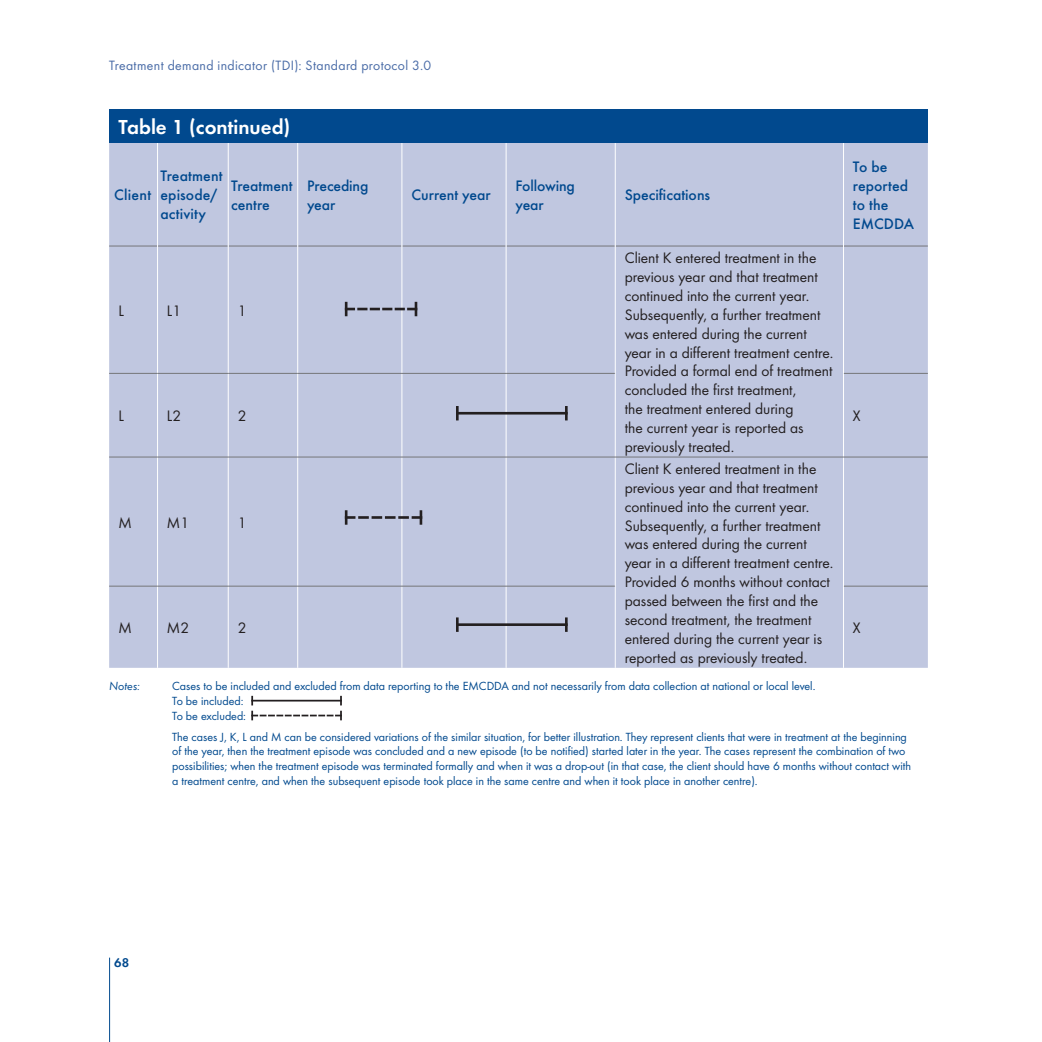
<style>
.page{position:relative;width:1042px;height:1042px;background:#fff}
.page>*{position:absolute;margin:0;border:0;box-sizing:border-box;transform-origin:0 0}
.Table_title{font:21px "Futura Dem";color:#fff}
.Table_text{font:15.75px/18.9px "Futura Boo";color:#231f20}
.Column_title{font:500 15.75px/18.9px "Futura";color:#01498e}
.t1{font:14px "Futura Boo";letter-spacing:.03em;color:#4a6ca7}
.t2{font:13.12px "Futura Dem";color:#01498e}
.Table_notes{font:12.25px/14.7px "Futura Boo";color:#01498e}
.Table_notes-2{font:12.25px "Futura Boo Obl";color:#01498e}
</style>
<div class="page">
<hr style="left:109px;top:957px;width:1px;height:85px;background:#01498e">
<div style="left:109px;top:109px;width:819px;height:34px;background:#01498e"></div>
<div style="left:109px;top:143px;width:819px;height:525px;background:#c0c7e0"></div>
<hr style="left:109px;top:246px;width:48px;height:1px;background:#757679">
<hr style="left:158px;top:246px;width:70px;height:1px;background:#757679">
<hr style="left:229px;top:246px;width:68px;height:1px;background:#757679">
<hr style="left:298px;top:246px;width:103px;height:1px;background:#757679">
<hr style="left:402px;top:246px;width:104px;height:1px;background:#757679">
<hr style="left:506px;top:246px;width:109px;height:1px;background:#757679">
<hr style="left:616px;top:246px;width:227px;height:1px;background:#757679">
<hr style="left:844px;top:246px;width:84px;height:1px;background:#757679">
<hr style="left:157px;top:143px;width:1px;height:103px;background:#fff">
<hr style="left:228px;top:143px;width:1px;height:103px;background:#fff">
<hr style="left:297px;top:143px;width:1px;height:103px;background:#fff">
<hr style="left:401px;top:143px;width:1px;height:103px;background:#fff">
<hr style="left:506px;top:143px;width:1px;height:103px;background:#fff">
<hr style="left:615px;top:143px;width:1px;height:103px;background:#fff">
<hr style="left:843px;top:143px;width:1px;height:103px;background:#fff">
<hr style="left:157px;top:246px;width:1px;height:127px;background:#fff">
<hr style="left:228px;top:246px;width:1px;height:127px;background:#fff">
<hr style="left:297px;top:246px;width:1px;height:127px;background:#fff">
<hr style="left:401px;top:246px;width:1px;height:127px;background:#fff">
<hr style="left:506px;top:246px;width:1px;height:127px;background:#fff">
<hr style="left:615px;top:246px;width:1px;height:127px;background:#fff">
<hr style="left:843px;top:246px;width:1px;height:127px;background:#fff">
<hr style="left:157px;top:374px;width:1px;height:83px;background:#fff">
<hr style="left:228px;top:374px;width:1px;height:83px;background:#fff">
<hr style="left:297px;top:374px;width:1px;height:83px;background:#fff">
<hr style="left:401px;top:374px;width:1px;height:83px;background:#fff">
<hr style="left:506px;top:374px;width:1px;height:83px;background:#fff">
<hr style="left:615px;top:373px;width:1px;height:84px;background:#fff">
<hr style="left:843px;top:373px;width:1px;height:84px;background:#fff">
<hr style="left:157px;top:457px;width:1px;height:129px;background:#fff">
<hr style="left:228px;top:457px;width:1px;height:129px;background:#fff">
<hr style="left:297px;top:457px;width:1px;height:129px;background:#fff">
<hr style="left:401px;top:457px;width:1px;height:129px;background:#fff">
<hr style="left:506px;top:457px;width:1px;height:129px;background:#fff">
<hr style="left:615px;top:457px;width:1px;height:129px;background:#fff">
<hr style="left:843px;top:457px;width:1px;height:129px;background:#fff">
<hr style="left:157px;top:586px;width:1px;height:82px;background:#fff">
<hr style="left:228px;top:586px;width:1px;height:82px;background:#fff">
<hr style="left:297px;top:586px;width:1px;height:82px;background:#fff">
<hr style="left:401px;top:586px;width:1px;height:82px;background:#fff">
<hr style="left:506px;top:586px;width:1px;height:82px;background:#fff">
<hr style="left:615px;top:586px;width:1px;height:82px;background:#fff">
<hr style="left:843px;top:586px;width:1px;height:82px;background:#fff">
<hr style="left:109px;top:373px;width:49px;height:1px;background:#757679">
<hr style="left:158px;top:373px;width:70px;height:1px;background:#757679">
<hr style="left:228px;top:373px;width:70px;height:1px;background:#757679">
<hr style="left:298px;top:373px;width:104px;height:1px;background:#757679">
<hr style="left:402px;top:373px;width:104px;height:1px;background:#757679">
<hr style="left:506px;top:373px;width:109px;height:1px;background:#757679">
<hr style="left:615px;top:457px;width:228px;height:1px;background:#757679">
<hr style="left:844px;top:373px;width:84px;height:1px;background:#757679">
<hr style="left:109px;top:457px;width:49px;height:1px;background:#757679">
<hr style="left:158px;top:457px;width:70px;height:1px;background:#757679">
<hr style="left:228px;top:457px;width:70px;height:1px;background:#757679">
<hr style="left:298px;top:457px;width:104px;height:1px;background:#757679">
<hr style="left:402px;top:457px;width:104px;height:1px;background:#757679">
<hr style="left:506px;top:457px;width:109px;height:1px;background:#757679">
<hr style="left:843px;top:457px;width:85px;height:1px;background:#757679">
<hr style="left:109px;top:586px;width:49px;height:1px;background:#757679">
<hr style="left:158px;top:586px;width:70px;height:1px;background:#757679">
<hr style="left:228px;top:586px;width:70px;height:1px;background:#757679">
<hr style="left:298px;top:586px;width:104px;height:1px;background:#757679">
<hr style="left:402px;top:586px;width:104px;height:1px;background:#757679">
<hr style="left:506px;top:586px;width:109px;height:1px;background:#757679">
<hr style="left:844px;top:586px;width:84px;height:1px;background:#757679">
<svg style="left:251px;top:711px;width:91px;height:8px"></svg>
<hr style="left:252px;top:700px;width:89px;height:1px;background:#231f20">
<svg style="left:251px;top:697px;width:2px;height:7px"></svg>
<svg style="left:340px;top:697px;width:2px;height:7px"></svg>
<svg style="left:345px;top:303px;width:72px;height:12px"></svg>
<hr style="left:457px;top:412px;width:109px;height:2px;background:#231f20">
<svg style="left:456px;top:407px;width:3px;height:12px"></svg>
<svg style="left:565px;top:407px;width:3px;height:12px"></svg>
<svg style="left:345px;top:511px;width:77px;height:12px"></svg>
<hr style="left:457px;top:623px;width:109px;height:3px;background:#231f20">
<svg style="left:456px;top:619px;width:3px;height:11px"></svg>
<svg style="left:565px;top:619px;width:3px;height:11px"></svg>
<p class="t1" style="left:109px;top:57px;width:324px">Treatment demand indicator (TDI): Standard protocol 3.0</p>
<p class="Table_title" style="left:119px;top:111px;width:173px">Table 1 (continued)</p>
<p class="Column_title" style="left:114px;top:185px;width:39px">Client</p>
<p class="Column_title" style="left:160px;top:167px;width:64px">Treatment episode/</p>
<p class="Column_title" style="left:160px;top:204px;width:47px">activity</p>
<p class="Column_title" style="left:231px;top:176px;width:63px">Treatment centre</p>
<p class="Column_title" style="left:307px;top:176px;width:63px">Preceding year</p>
<p class="Column_title" style="left:411px;top:185px;width:81px">Current year</p>
<p class="Column_title" style="left:515px;top:176px;width:61px">Following year</p>
<p class="Column_title" style="left:625px;top:185px;width:87px">Specifications</p>
<p class="Column_title" style="left:853px;top:157px;width:63px">To be reported to the<br>EMCDDA</p>
<p class="Table_text" style="left:625px;top:248px;width:210px">Client K entered treatment in the previous year and that treatment continued into the current year.<br>Subsequently, a further treatment was entered during the current year in a different treatment centre.<br>Provided a formal end of treatment concluded the first treatment,<br>the treatment entered during<br>the current year is reported as previously treated.</p>
<p class="Table_text" style="left:119px;top:301px;width:7px">L</p>
<p class="Table_text" style="left:167px;top:301px;width:16px">L1</p>
<p class="Table_text" style="left:238px;top:301px;width:10px">1</p>
<p class="Table_text" style="left:119px;top:406px;width:7px">L</p>
<p class="Table_text" style="left:167px;top:406px;width:16px">L2</p>
<p class="Table_text" style="left:238px;top:406px;width:10px">2</p>
<p class="Table_text" style="left:853px;top:406px;width:9px">X</p>
<p class="Table_text" style="left:625px;top:459px;width:210px">Client K entered treatment in the previous year and that treatment continued into the current year.<br>Subsequently, a further treatment was entered during the current year in a different treatment centre.<br>Provided 6 months without contact passed between the first and the second treatment, the treatment entered during the current year is reported as previously treated.</p>
<p class="Table_text" style="left:119px;top:513px;width:15px">M</p>
<p class="Table_text" style="left:167px;top:513px;width:24px">M1</p>
<p class="Table_text" style="left:238px;top:513px;width:10px">1</p>
<p class="Table_text" style="left:119px;top:618px;width:15px">M</p>
<p class="Table_text" style="left:167px;top:618px;width:24px">M2</p>
<p class="Table_text" style="left:238px;top:618px;width:10px">2</p>
<p class="Table_text" style="left:853px;top:618px;width:9px">X</p>
<p class="Table_notes-2" style="left:109px;top:679px;width:33px">Notes:</p>
<p class="Table_notes" style="left:172px;top:679px;width:645px">Cases to be included and excluded from data reporting to the EMCDDA and not necessarily from data collection at national or local level.</p>
<p class="Table_notes" style="left:172px;top:693px;width:73px">To be included:</p>
<p class="Table_notes" style="left:172px;top:708px;width:75px">To be excluded:</p>
<p class="Table_notes" style="left:172px;top:729px;width:740px">The cases J, K, L and M can be considered variations of the similar situation, for better illustration. They represent clients that were in treatment at the beginning of the year, then the treatment episode was concluded and a new episode (to be notified) started later in the year. The cases represent the combination of two possibilities; when the treatment episode was terminated formally and when it was a drop-out (in that case, the client should have 6 months without contact with a treatment centre, and when the subsequent episode took place in the same centre and when it took place in another centre).</p>
<p class="t2" style="left:114px;top:953px;width:17px">68</p>
</div>
